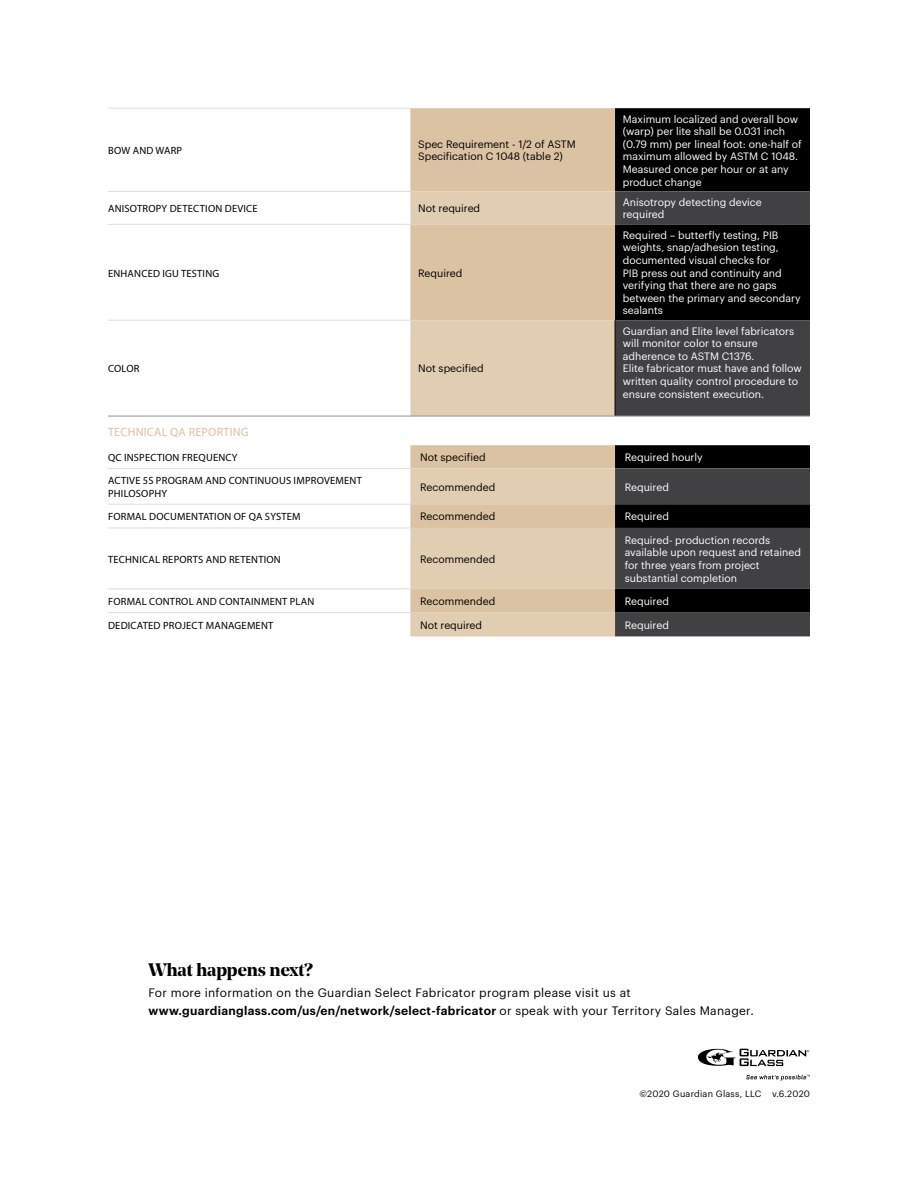
<style>
.page{position:relative;width:918px;height:1188px;background:#fff}
.page>*{position:absolute;margin:0;border:0;box-sizing:border-box;transform-origin:0 0}
.t1{font:700 18px "Noe Display";color:#000}
.t2{font:12px/18px "Graphik";letter-spacing:.025em;color:#000}
.t3{font:12px "Myriad Pro";letter-spacing:.02em;color:#dbc2a2}
.t4{font:10.5px/12.6px "Graphik";color:#fff}
.t5{font:10.5px/12.6px "Myriad Pro";letter-spacing:.02em;color:#000}
.t6{font:10.5px/12.6px "Graphik";color:#000}
.t7{font:9px "Graphik";letter-spacing:.025em;color:#000}
.s1{font-weight:600}
</style>
<div class="page">
<div style="left:410px;top:108px;width:205px;height:83px;background:#dbc2a2"></div>
<div style="left:615px;top:108px;width:195px;height:83px;background:#000"></div>
<svg style="left:410px;top:191px;width:205px;height:445px;background:#e0ccb1"></svg>
<svg style="left:615px;top:191px;width:195px;height:445px;background:#353536"></svg>
<hr style="left:108px;top:108px;width:302px;height:1px;background:#dcddde">
<hr style="left:108px;top:191px;width:302px;height:1px;background:#dcddde">
<hr style="left:108px;top:224px;width:302px;height:1px;background:#dcddde">
<hr style="left:108px;top:320px;width:302px;height:1px;background:#dcddde">
<hr style="left:108px;top:468px;width:302px;height:1px;background:#dcddde">
<hr style="left:108px;top:504px;width:302px;height:1px;background:#dcddde">
<hr style="left:108px;top:528px;width:302px;height:1px;background:#dcddde">
<hr style="left:108px;top:589px;width:302px;height:1px;background:#dcddde">
<hr style="left:108px;top:612px;width:302px;height:1px;background:#dcddde">
<hr style="left:615px;top:320px;width:1px;height:96px;background:#000">
<hr style="left:108px;top:416px;width:302px;height:1px;background:#939598">
<hr style="left:410px;top:416px;width:205px;height:1px;background:#939598">
<hr style="left:615px;top:416px;width:195px;height:1px;background:#939598">
<svg style="left:698px;top:1049px;width:111px;height:17px"></svg>
<svg style="left:746px;top:1075px;width:64px;height:6px"></svg>
<p class="t5" style="left:108px;top:144px;width:76px">BOW AND WARP</p>
<p class="t6" style="left:418px;top:137px;width:159px">Spec Requirement - 1/2 of ASTM<br>Specification C 1048 (table 2)</p>
<p class="t4" style="left:623px;top:112px;width:181px">Maximum localized and overall bow (warp) per lite shall be 0.031 inch (0.79 mm) per lineal foot: one-half of maximum allowed by ASTM C 1048.<br>Measured once per hour or at any product change</p>
<p class="t5" style="left:108px;top:202px;width:151px">ANISOTROPY DETECTION DEVICE</p>
<p class="t6" style="left:418px;top:201px;width:64px">Not required</p>
<p class="t4" style="left:623px;top:195px;width:141px">Anisotropy detecting device required</p>
<p class="t5" style="left:108px;top:267px;width:113px">ENHANCED IGU TESTING</p>
<p class="t6" style="left:418px;top:266px;width:46px">Required</p>
<p class="t5" style="left:108px;top:362px;width:33px">COLOR</p>
<p class="t6" style="left:418px;top:361px;width:67px">Not specified</p>
<p class="t4" style="left:623px;top:228px;width:179px">Required – butterfly testing, PIB weights, snap/adhesion testing, documented visual checks for<br>PIB press out and continuity and verifying that there are no gaps between the primary and secondary sealants</p>
<p class="t4" style="left:623px;top:324px;width:180px">Guardian and Elite level fabricators will monitor color to ensure adherence to ASTM C1376.<br>Elite fabricator must have and follow written quality control procedure to ensure consistent execution.</p>
<p class="t3" style="left:108px;top:424px;width:142px">TECHNICAL QA REPORTING</p>
<p class="t5" style="left:108px;top:451px;width:131px">QC INSPECTION FREQUENCY</p>
<p class="t6" style="left:420px;top:450px;width:67px">Not specified</p>
<p class="t4" style="left:625px;top:450px;width:80px">Required hourly</p>
<p class="t5" style="left:108px;top:474px;width:255px">ACTIVE 5S PROGRAM AND CONTINUOUS IMPROVEMENT<br>PHILOSOPHY</p>
<p class="t6" style="left:420px;top:480px;width:77px">Recommended</p>
<p class="t4" style="left:625px;top:480px;width:46px">Required</p>
<p class="t5" style="left:108px;top:510px;width:194px">FORMAL DOCUMENTATION OF QA SYSTEM</p>
<p class="t6" style="left:420px;top:509px;width:77px">Recommended</p>
<p class="t4" style="left:625px;top:509px;width:46px">Required</p>
<p class="t5" style="left:108px;top:553px;width:174px">TECHNICAL REPORTS AND RETENTION</p>
<p class="t6" style="left:420px;top:552px;width:77px">Recommended</p>
<p class="t4" style="left:625px;top:533px;width:178px">Required- production records available upon request and retained for three years from project substantial completion</p>
<p class="t5" style="left:108px;top:595px;width:208px">FORMAL CONTROL AND CONTAINMENT PLAN</p>
<p class="t6" style="left:420px;top:594px;width:77px">Recommended</p>
<p class="t4" style="left:625px;top:594px;width:46px">Required</p>
<p class="t5" style="left:108px;top:619px;width:167px">DEDICATED PROJECT MANAGEMENT</p>
<p class="t6" style="left:420px;top:618px;width:64px">Not required</p>
<p class="t4" style="left:625px;top:618px;width:46px">Required</p>
<h1 class="t1" style="left:148px;top:958px;width:166px">What happens next?</h1>
<p class="t2" style="left:148px;top:982px;width:607px">For more information on the Guardian Select Fabricator program please visit us at <span class="s1">www.guardianglass.com/us/en/network/select-fabricator</span> or speak with your Territory Sales Manager.</p>
<p class="t7" style="left:639px;top:1087px;width:172px">©2020 Guardian Glass, LLC v.6.2020</p>
</div>
